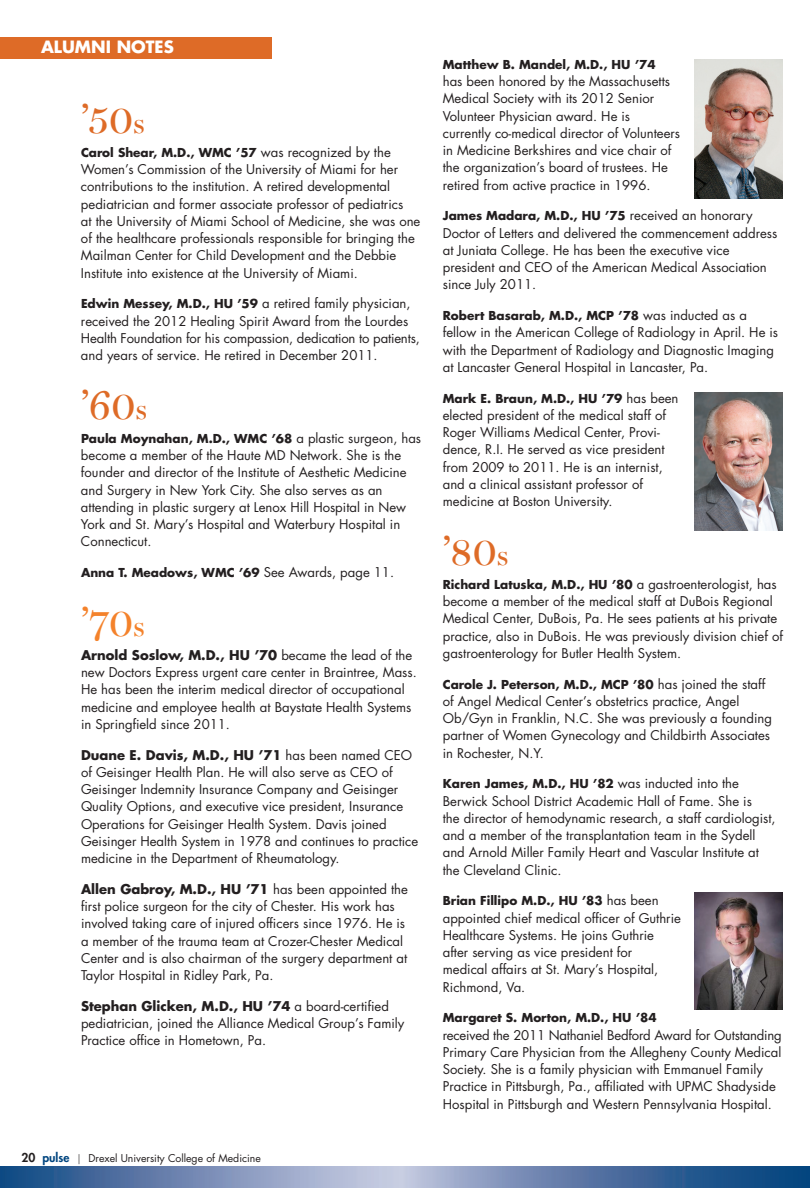
<style>
.page{position:relative;width:810px;height:1188px;background:#fff}
.page>*{position:absolute;margin:0;border:0;box-sizing:border-box;transform-origin:0 0}
.t1{font:40.2px "Miller Display";color:#de6b27}
.t2{font:40.2px "Miller Display";color:#f4822b}
.t3{font:700 16.5px "Futura";color:#fff}
.t4{font:13.2px/17.2px "Futura";color:#231f20}
.t5{font:700 12px "Futura";color:#231f20}
.t6{font:10.5px "Futura";color:#231f20}
.s1{font-size:28.2px}
.s2{font-weight:400;font-size:13.2px}
.s3{font-weight:700;font-size:12px}
.s4{font-weight:700}
.s5{font-weight:800;font-size:12px}
.s6{font-weight:800;font-size:12px;color:#01457f}
.s7{font-family:"Miller Text"}
</style>
<div class="page">
<img style="left:0;top:1166px;width:810px;height:22px">
<img style="left:694px;top:392px;width:89px;height:138px">
<img style="left:694px;top:60px;width:89px;height:138px">
<img style="left:694px;top:892px;width:89px;height:118px">
<div style="left:0;top:37px;width:272px;height:22px;background:#de6b27"></div>
<p class="t3" style="left:41px;top:36px;width:133px">Alumn i Notes</p>
<h1 class="t1" style="left:81px;top:95px;width:65px">’50<span class="s1">s</span></h1>
<p class="t5" style="left:81px;top:144px;width:311px">Carol Shear, M.D., WMC ’57 <span class="s2">was recognized by the</span></p>
<p class="t4" style="left:81px;top:161px;width:341px">Women’s Commission of the University of Miami for her contributions to the institution. A retired developmental pediatrician and former associate professor of pediatrics<br>at the University of Miami School of Medicine, she was one of the healthcare professionals responsible for bringing the Mailman Center for Child Development and the Debbie Institute into existence at the University of Miami.</p>
<p class="t4" style="left:81px;top:295px;width:340px"><span class="s3">Edwin Messey, M.D., HU ’59</span> a retired family physician, received the 2012 Healing Spirit Award from the Lourdes Health Foundation for his compassion, dedication to patients, and years of service. He retired in December 2011.</p>
<h1 class="t1" style="left:81px;top:381px;width:68px">’60<span class="s1">s</span></h1>
<p class="t5" style="left:81px;top:430px;width:342px">Paula Moynahan, M.D., WMC ’68 <span class="s2">a plastic surgeon, has</span></p>
<p class="t4" style="left:81px;top:447px;width:327px">become a member of the Haute MD Network. She is the founder and director of the Institute of Aesthetic Medicine and Surgery in New York City. She also serves as an attending in plastic surgery at Lenox Hill Hospital in New York and St. Mary’s Hospital and Waterbury Hospital in Connecticut.</p>
<p class="t5" style="left:81px;top:564px;width:315px">Anna T. Meadows, WMC ’69 <span class="s2">See Awards, page 11.</span></p>
<h1 class="t2" style="left:81px;top:598px;width:65px">’70<span class="s1">s</span></h1>
<p class="t4" style="left:81px;top:647px;width:337px"><span class="s4">Arnold Soslow, M.D., HU ’70</span> became the lead of the new Doctors Express urgent care center in Braintree, Mass.<br>He has been the interim medical director of occupational medicine and employee health at Baystate Health Systems in Springfield since 2011.</p>
<p class="t4" style="left:81px;top:746px;width:339px"><span class="s4">Duane E. Davis, M.D., HU ’71</span> has been named CEO of Geisinger Health Plan. He will also serve as CEO of Geisinger Indemnity Insurance Company and Geisinger Quality Options, and executive vice president, Insurance Operations for Geisinger Health System. Davis joined Geisinger Health System in 1978 and continues to practice medicine in the Department of Rheumatology.</p>
<p class="t4" style="left:81px;top:880px;width:329px"><span class="s4">Allen Gabroy, M.D., HU ’71</span> has been appointed the first police surgeon for the city of Chester. His work has involved taking care of injured officers since 1976. He is a member of the trauma team at Crozer-Chester Medical Center and is also chairman of the surgery department at Taylor Hospital in Ridley Park, Pa.</p>
<p class="t4" style="left:81px;top:997px;width:325px"><span class="s4">Stephan Glicken, M.D., HU ’74</span> a board-certified pediatrician, joined the Alliance Medical Group’s Family<br>Practice office in Hometown, Pa.</p>
<p class="t6" style="left:22px;top:1151px;width:241px"><span class="s5">20</span> <span class="s6">pulse</span> <span class="s7">|</span> Drexel University College of Medicine</p>
<p class="t5" style="left:443px;top:56px;width:214px">Matthew B. Mandel, M.D., HU ’74</p>
<p class="t4" style="left:443px;top:73px;width:239px">has been honored by the Massachusetts Medical Society with its 2012 Senior Volunteer Physician award. He is currently co-medical director of Volunteers in Medicine Berkshires and vice chair of the organization’s board of trustees. He retired from active practice in 1996.</p>
<p class="t5" style="left:443px;top:208px;width:311px">James Madara, M.D., HU ’75 <span class="s2">received an honorary</span></p>
<p class="t4" style="left:443px;top:224px;width:336px">Doctor of Letters and delivered the commencement address at Juniata College. He has been the executive vice president and CEO of the American Medical Association since July 2011.</p>
<p class="t5" style="left:443px;top:307px;width:306px">Robert Basarab, M.D., MCP ’78 <span class="s2">was inducted as a</span></p>
<p class="t4" style="left:443px;top:324px;width:337px">fellow in the American College of Radiology in April. He is with the Department of Radiology and Diagnostic Imaging at Lancaster General Hospital in Lancaster, Pa.</p>
<p class="t5" style="left:443px;top:390px;width:237px">Mark E. Braun, M.D., HU ’79 <span class="s2">has been</span></p>
<p class="t4" style="left:443px;top:407px;width:225px">elected president of the medical staff of Roger Williams Medical Center, Provi&shy;dence, R.I. He served as vice president from 2009 to 2011. He is an internist, and a clinical assistant professor of medicine at Boston University.</p>
<h1 class="t1" style="left:443px;top:527px;width:67px">’80<span class="s1">s</span></h1>
<p class="t5" style="left:443px;top:576px;width:336px">Richard Latuska, M.D., HU ’80 <span class="s2">a gastroenterologist, has</span></p>
<p class="t4" style="left:443px;top:593px;width:342px">become a member of the medical staff at DuBois Regional Medical Center, DuBois, Pa. He sees patients at his private practice, also in DuBois. He was previously division chief of gastroenterology for Butler Health System.</p>
<p class="t5" style="left:443px;top:676px;width:324px">Carole J. Peterson, M.D., MCP ’80 <span class="s2">has joined the staff</span></p>
<p class="t4" style="left:443px;top:693px;width:331px">of Angel Medical Center’s obstetrics practice, Angel Ob/Gyn in Franklin, N.C. She was previously a founding partner of Women Gynecology and Childbirth Associates in Rochester, N.Y.</p>
<p class="t5" style="left:443px;top:776px;width:298px">Karen James, M.D., HU ’82 <span class="s2">was inducted into the</span></p>
<p class="t4" style="left:443px;top:792px;width:334px">Berwick School District Academic Hall of Fame. She is<br>the director of hemodynamic research, a staff cardiologist, and a member of the transplantation team in the Sydell and Arnold Miller Family Heart and Vascular Institute at the Cleveland Clinic.</p>
<p class="t5" style="left:443px;top:893px;width:217px">Brian Fillipo M.D., HU ’83 <span class="s2">has been</span></p>
<p class="t4" style="left:443px;top:909px;width:240px">appointed chief medical officer of Guthrie Healthcare Systems. He joins Guthrie after serving as vice president for<br>medical affairs at St. Mary’s Hospital, Richmond, Va.</p>
<p class="t5" style="left:443px;top:1010px;width:215px">Margaret S. Morton, M.D., HU ’84</p>
<p class="t4" style="left:443px;top:1026px;width:340px">received the 2011 Nathaniel Bedford Award for Outstanding Primary Care Physician from the Allegheny County Medical Society. She is a family physician with Emmanuel Family Practice in Pittsburgh, Pa., affiliated with UPMC Shadyside Hospital in Pittsburgh and Western Pennsylvania Hospital.</p>
</div>
